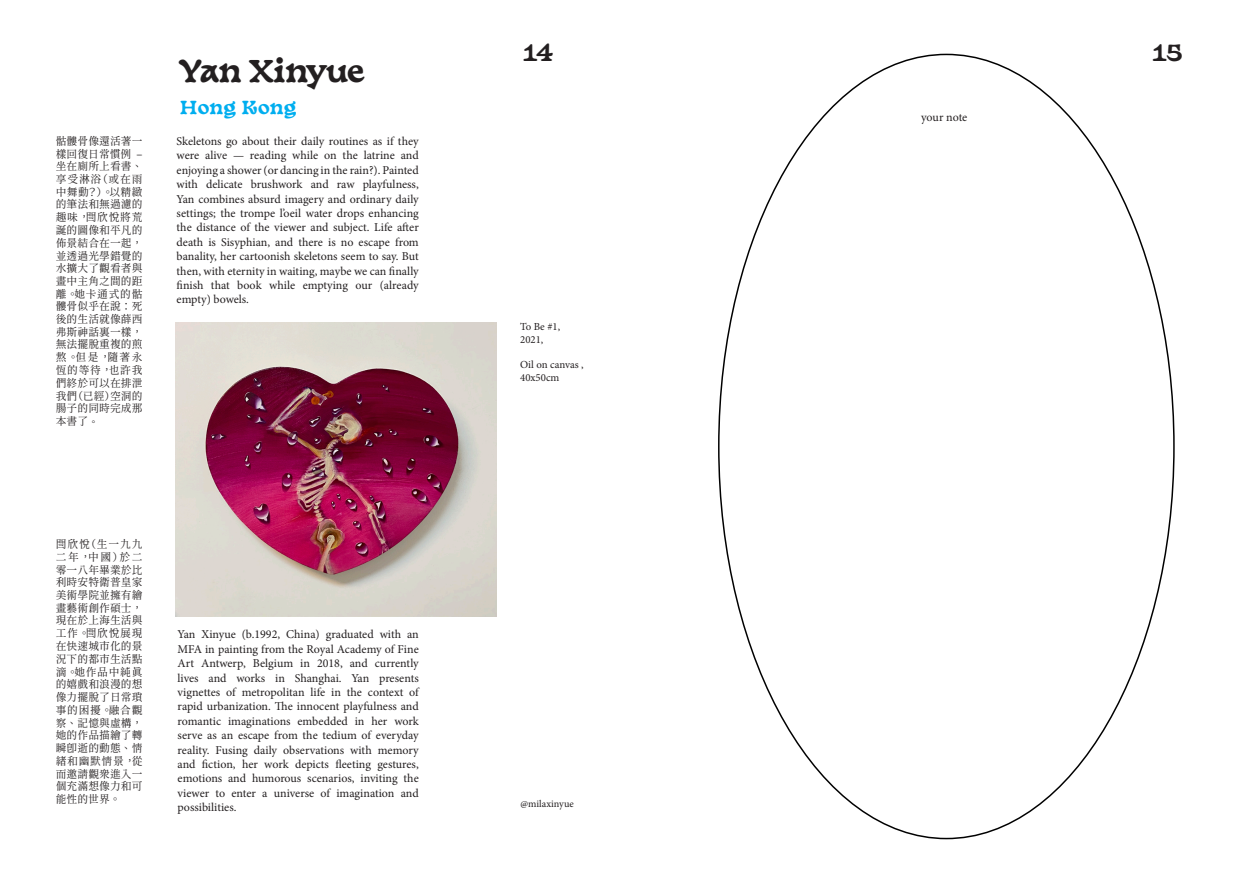
<style>
.page{position:relative;width:1259px;height:893px;background:#fff}
.page>*{position:absolute;margin:0;border:0;box-sizing:border-box;transform-origin:0 0}
.t1{font:700 30px "Basteleur";letter-spacing:-.04em;color:#231f20}
.t2{font:700 22.5px "Basteleur";color:#231f20}
.t3{font:700 18px "Basteleur";letter-spacing:-.005em;color:#00aeef}
.t4{font:12px/14.4px "Minion Pro";color:#231f20;text-align:justify}
.t5{font:10.8px/12.8px "Gen Ryu Min TW R";letter-spacing:.005em;color:#231f20;text-align:justify}
.t6{font:10.8px/12.6px "Minion Pro";color:#231f20}
.t7{font:10.2px "Minion Pro";color:#231f20}
.s1{font-family:"Han Wang Ming Medium Chu In"}
</style>
<div class="page">
<img style="left:175px;top:323px;width:322px;height:294px">
<p class="t5" style="left:56px;top:135px;width:88px">骷髏骨像還活著一樣回復日常慣例 –坐在廁所上看書、享受淋浴（或在雨中舞動？）。以精緻的筆法和無過濾的趣味，閆欣悅將荒誕的圖像和平凡的佈景結合在一起，並透過光學錯覺的水擴大了觀看者與畫中主角之間的距離。她卡通式的骷髏骨似乎在說：死後的生活就像薛西弗斯神話裏一樣，無法擺脫重複的煎熬。但是，隨著永恆的等待，也許我們終於可以在排泄我們（已經）空洞的腸子的同時完成那本書了<span class="s1">。</span></p>
<p class="t1" style="left:180px;top:46px;width:187px">Yan Xinyue</p>
<p class="t3" style="left:180px;top:92px;width:118px">Hong Kong</p>
<p class="t4" style="left:177px;top:134px;width:244px">Skeletons go about their daily routines as if they were alive — reading while on the latrine and enjoying a shower (or dancing in the rain?). Painted with delicate brushwork and raw playfulness, Yan combines absurd imagery and ordinary daily settings; the trompe l’oeil water drops enhancing the distance of the viewer and subject. Life after death is Sisyphian, and there is no escape from banality, her cartoonish skeletons seem to say. But then, with eternity in waiting, maybe we can finally finish that book while emptying our (already empty) bowels.</p>
<p class="t5" style="left:56px;top:538px;width:88px">閆欣悅（生一九九二年，中國）於二零一八年畢業於比利時安特衛普皇家美術學院並擁有繪畫藝術創作碩士，現在於上海生活與工作。閆欣悅展現在快速城市化的景況下的都市生活點滴。她作品中純真的嬉戲和浪漫的想像力擺脫了日常瑣事的困擾。融合觀察、記憶與虛構，她的作品描繪了轉瞬即逝的動態、情緒和幽默情景，從而邀請觀眾進入一個充滿想像力和可能性的世界。</p>
<p class="t4" style="left:178px;top:627px;width:243px">Yan Xinyue (b.1992, China) graduated with an MFA in painting from the Royal Academy of Fine Art Antwerp, Belgium in 2018, and currently lives and works in Shanghai. Yan presents vignettes of metropolitan life in the context of rapid urbanization. The innocent playfulness and romantic imaginations embedded in her work serve as an escape from the tedium of everyday reality. Fusing daily observations with memory and fiction, her work depicts fleeting gestures, emotions and humorous scenarios, inviting the viewer to enter a universe of imagination and possibilities.</p>
<h2 class="t2" style="left:523px;top:33px;width:32px">14</h2>
<h2 class="t2" style="left:1152px;top:33px;width:32px">15</h2>
<p class="t6" style="left:520px;top:321px;width:42px">To Be #1,</p>
<p class="t6" style="left:520px;top:333px;width:25px">2021,</p>
<p class="t6" style="left:520px;top:358px;width:65px">Oil on canvas ,<br>40x50cm</p>
<p class="t7" style="left:520px;top:797px;width:55px">@milaxinyue</p>
<p class="t4" style="left:921px;top:110px;width:48px">your note</p>
</div>
